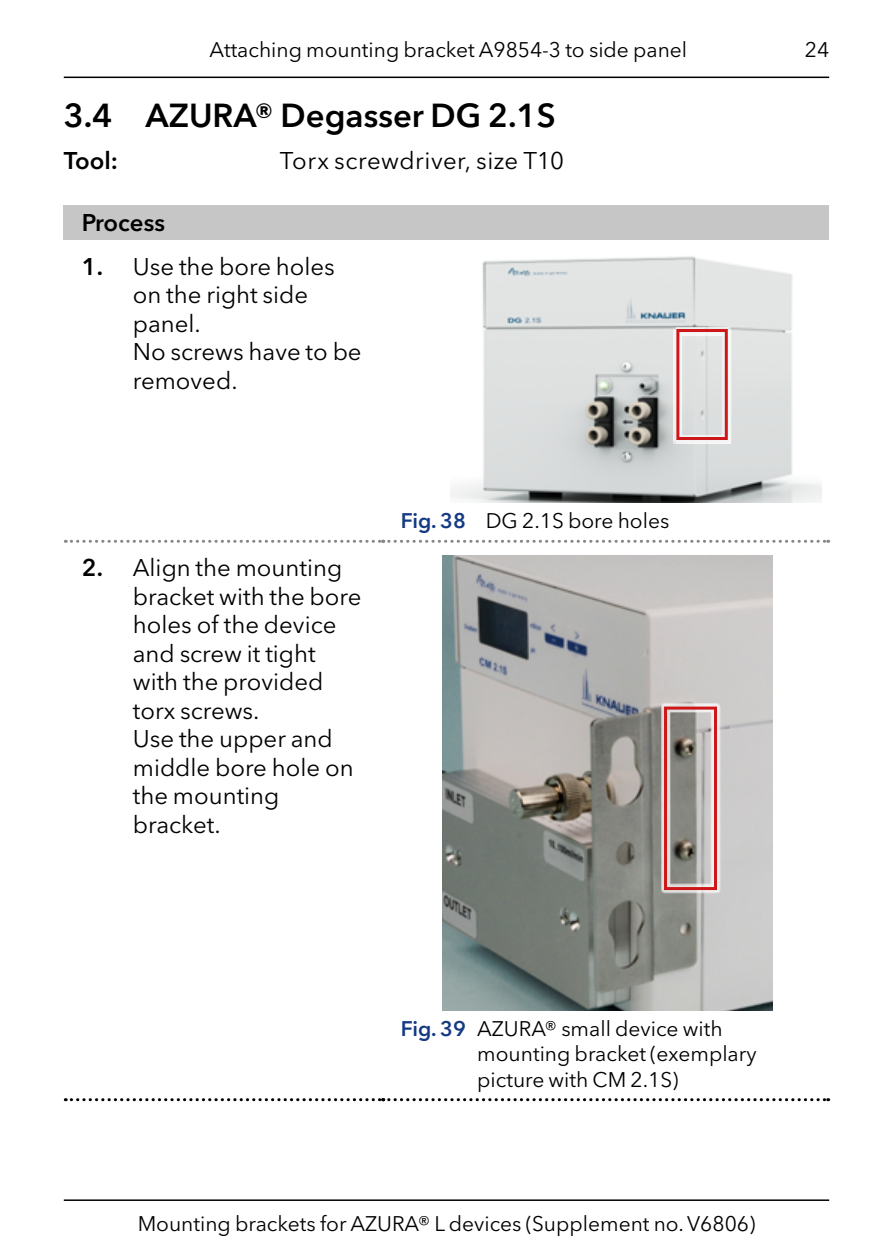
<style>
.page{position:relative;width:893px;height:1259px;background:#fff}
.page>*{position:absolute;margin:0;border:0;box-sizing:border-box;transform-origin:0 0}
.t1{font:600 33px "Avenir Next W1 G";color:#000}
.t2{font:24px/28.5px "Avenir Next W1 G";color:#000}
.t3{font:600 24px "Avenir Next W1 G";color:#000}
.t4{font:21px/25.5px "Avenir Next W1 G";color:#000}
.s1{font-weight:600}
.s2{font-weight:600;color:#143a84}
</style>
<div class="page">
<hr style="left:64px;top:1199px;width:765px;height:2px;background:#000">
<hr style="left:64px;top:77px;width:765px;height:1px;background:#000">
<div style="left:64px;top:205px;width:765px;height:35px;background:#c6c6c6"></div>
<svg style="left:65px;top:1098px;width:764px;height:3px"></svg>
<svg style="left:65px;top:540px;width:764px;height:3px"></svg>
<img style="left:450px;top:256px;width:372px;height:247px">
<div style="left:673px;top:326px;width:59px;height:117px;background:#fff;opacity:.75"></div>
<div style="left:676px;top:329px;width:52px;height:111px;border:3px solid #cd1719"></div>
<img style="left:442px;top:555px;width:330px;height:455px">
<div style="left:661px;top:703px;width:60px;height:191px;background:#fff;opacity:.75"></div>
<div style="left:664px;top:706px;width:53px;height:184px;border:3px solid #cd1719"></div>
<p class="t4" style="left:210px;top:37px;width:479px">Attaching mounting bracket A9854-3 to side panel</p>
<p class="t4" style="left:805px;top:37px;width:26px">24</p>
<h1 class="t1" style="left:64px;top:95px;width:493px">3.4 AZURA® Degasser DG 2.1S</h1>
<p class="t3" style="left:64px;top:146px;width:56px">Tool:</p>
<p class="t2" style="left:280px;top:146px;width:286px">Torx screwdriver, size T10</p>
<p class="t3" style="left:82px;top:208px;width:85px">Process</p>
<p class="t2" style="left:133px;top:252px;width:230px;text-indent:-51px"><span class="s1">1.</span> Use the bore holes on the right side panel.<br>No screws have to be removed.</p>
<p class="t2" style="left:133px;top:554px;width:230px;text-indent:-51px"><span class="s1">2.</span> Align the mounting bracket with the bore holes of the device and screw it tight with the provided torx screws.<br>Use the upper and middle bore hole on the mounting bracket.</p>
<p class="t4" style="left:401px;top:508px;width:270px"><span class="s2">Fig. 38</span> DG 2.1S bore holes</p>
<p class="t4" style="left:477px;top:1016px;width:281px;text-indent:-77px"><span class="s2">Fig. 39</span> AZURA® small device with mounting bracket (exemplary picture with CM 2.1S)</p>
<p class="t4" style="left:138px;top:1211px;width:619px">Mounting brackets for AZURA® L devices (Supplement no. V6806)</p>
</div>
